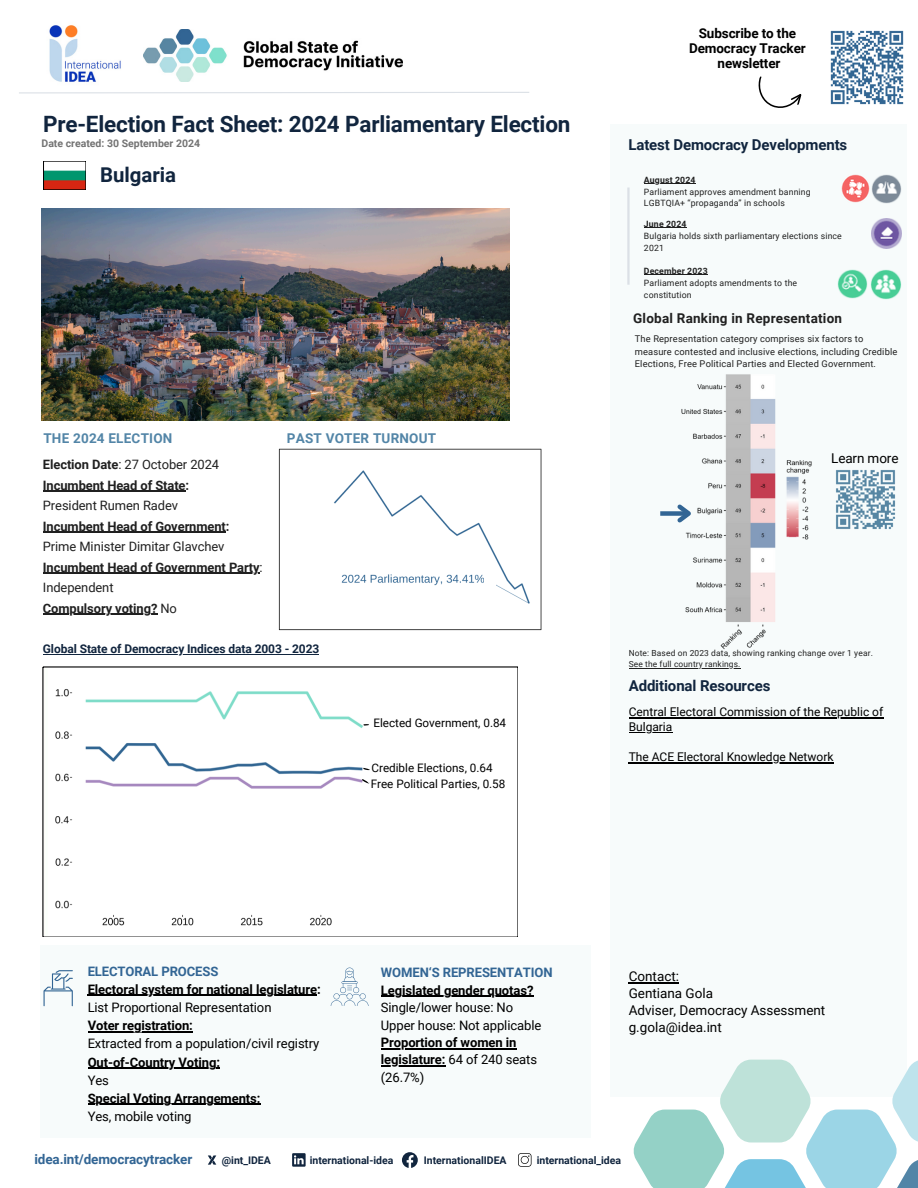
<style>
.page{position:relative;width:918px;height:1188px;background:#fff}
.page>*{position:absolute;margin:0;border:0;box-sizing:border-box;transform-origin:0 0}
.t1{font:700 22.5px "Roboto";letter-spacing:-.005em;color:#11253e}
.t2{font:700 20.4px "Roboto";color:#11253e}
.t3{font:700 15px "Roboto";letter-spacing:-.01em;color:#11253e}
.t4{font:13.5px/17px "Roboto";color:#000}
.t5{font:700 13.5px/14.7px "Roboto";letter-spacing:-.01em;color:#000;text-align:center}
.t6{font:700 13.5px "Roboto";letter-spacing:.015em;color:#5285a7}
.t7{font:700 13.5px "Roboto";letter-spacing:.015em;color:#202020}
.t8{font:700 13.5px "Roboto";letter-spacing:-.01em;color:#326594}
.t9{font:700 13.05px/18.1px "Roboto";letter-spacing:-.01em;color:#000}
.t10{font:13.05px/17.4px "Roboto";letter-spacing:-.005em;color:#000}
.t11{font:700 13.05px "Roboto";letter-spacing:-.01em;color:#326594}
.t12{font:12.9px/20.5px "Roboto";letter-spacing:-.005em;color:#202020}
.t13{font:700 12.9px/20.5px "Roboto";letter-spacing:-.005em;color:#202020}
.t14{font:12px "Roboto";color:#000}
.t15{font:700 12px "Roboto";letter-spacing:-.005em;color:#11253e}
.t16{font:11.7px "Roboto";color:#000}
.t17{font:700 10.5px "Roboto";color:#11253e}
.t18{font:700 10.5px "Roboto";color:#737373}
.t19{font:9.3px/12.5px "Roboto";letter-spacing:.015em;color:#202020}
.t20{font:8.7px/11.9px "Roboto";letter-spacing:.015em;color:#202020}
.t21{font:700 8.7px "Roboto";letter-spacing:.015em;color:#202020}
.t22{font:8.4px/11.2px "Roboto";letter-spacing:.015em;color:#202020}
.s1{font-weight:700}
.s2{font-weight:400}
</style>
<div class="page">
<div style="left:40px;top:945px;width:551px;height:193px;background:#f7fbfb"></div>
<img style="left:143px;top:30px;width:259px;height:52px">
<img style="left:49px;top:25px;width:72px;height:57px">
<svg style="left:19px;top:92px;width:510px;height:2px"></svg>
<div style="left:610px;top:124px;width:297px;height:972px;background:#f7fbfb"></div>
<img style="left:41px;top:209px;width:468px;height:211px">
<svg style="left:633px;top:1060px;width:285px;height:128px"></svg>
<svg style="left:758px;top:76px;width:44px;height:32px"></svg>
<img style="left:830px;top:30px;width:74px;height:75px">
<svg style="left:518px;top:1153px;width:13px;height:14px"></svg>
<svg style="left:402px;top:1152px;width:16px;height:16px"></svg>
<svg style="left:208px;top:1155px;width:8px;height:9px"></svg>
<svg style="left:292px;top:1153px;width:14px;height:14px"></svg>
<img style="left:44px;top:170px;width:42px;height:20px">
<svg style="left:331px;top:968px;width:37px;height:38px"></svg>
<svg style="left:44px;top:970px;width:29px;height:36px"></svg>
<hr style="left:627px;top:188px;width:3px;height:97px;background:#dbe0e6">
<img style="left:841px;top:175px;width:29px;height:28px">
<img style="left:43px;top:668px;width:475px;height:269px">
<img style="left:872px;top:219px;width:29px;height:29px">
<img style="left:872px;top:175px;width:29px;height:29px">
<img style="left:871px;top:269px;width:30px;height:31px">
<img style="left:838px;top:269px;width:29px;height:30px">
<img style="left:278px;top:448px;width:264px;height:183px">
<svg style="left:362px;top:779px;width:10px;height:7px"></svg>
<svg style="left:363px;top:768px;width:7px;height:2px"></svg>
<img style="left:660px;top:374px;width:152px;height:276px">
<img style="left:836px;top:470px;width:59px;height:59px">
<div style="left:484px;top:574px;width:12px;height:12px;background:#fff"></div>
<hr style="left:644px;top:183px;width:52px;height:1px;background:#202020">
<hr style="left:644px;top:227px;width:43px;height:1px;background:#202020">
<hr style="left:644px;top:275px;width:64px;height:1px;background:#202020">
<hr style="left:43px;top:491px;width:143px;height:1px;background:#202020">
<hr style="left:43px;top:532px;width:183px;height:1px;background:#202020">
<hr style="left:43px;top:573px;width:216px;height:1px;background:#202020">
<hr style="left:43px;top:614px;width:114px;height:1px;background:#202020">
<hr style="left:43px;top:654px;width:270px;height:1px;background:#11253e">
<hr style="left:629px;top:717px;width:255px;height:1px;background:#000">
<hr style="left:629px;top:732px;width:43px;height:1px;background:#000">
<hr style="left:629px;top:762px;width:205px;height:1px;background:#000">
<hr style="left:629px;top:982px;width:50px;height:1px;background:#000">
<hr style="left:88px;top:995px;width:229px;height:1px;background:#000">
<hr style="left:88px;top:1031px;width:101px;height:1px;background:#000">
<hr style="left:88px;top:1067px;width:128px;height:2px;background:#000">
<hr style="left:88px;top:1104px;width:172px;height:1px;background:#000">
<hr style="left:381px;top:996px;width:152px;height:1px;background:#000">
<hr style="left:381px;top:1048px;width:135px;height:1px;background:#000">
<hr style="left:381px;top:1065px;width:61px;height:2px;background:#000">
<hr style="left:629px;top:668px;width:112px;height:1px;background:#202020">
<p class="t1" style="left:43px;top:111px;width:529px">Pre-Election Fact Sheet: 2024 Parliamentary Election</p>
<p class="t18" style="left:42px;top:138px;width:160px">Date created: 30 September 2024</p>
<p class="t2" style="left:100px;top:163px;width:78px">Bulgaria</p>
<p class="t6" style="left:43px;top:431px;width:131px">THE 2024 ELECTION</p>
<p class="t6" style="left:287px;top:431px;width:151px">PAST VOTER TURNOUT</p>
<h1 class="t12" style="left:43px;top:455px;width:188px"><span class="s1">Election Date</span>: 27 October 2024<br><span class="s1">Incumbent Head of State:<br></span>President Rumen Radev<br><span class="s1">Incumbent Head of Government:<br></span>Prime Minister Dimitar Glavchev</h1>
<p class="t13" style="left:43px;top:557px;width:221px">Incumbent Head of Government Party<span class="s2">:<br>Independent</span></p>
<h5 class="t13" style="left:43px;top:598px;width:136px">Compulsory voting? <span class="s2">No</span></h5>
<h4 class="t15" style="left:43px;top:642px;width:278px">Global State of Democracy Indices data 2003 - 2023</h4>
<p class="t16" style="left:373px;top:716px;width:134px">Elected Government, 0.84</p>
<p class="t16" style="left:371px;top:761px;width:123px">Credible Elections, 0.64</p>
<p class="t16" style="left:371px;top:777px;width:136px">Free Political Parties, 0.58</p>
<h3 class="t5" style="left:689px;top:26px;width:118px">Subscribe to the<br>Democracy Tracker</h3>
<p class="t5" style="left:718px;top:56px;width:64px">newsletter</p>
<h6 class="t3" style="left:628px;top:136px;width:220px">Latest Democracy Developments</h6>
<h6 class="t21" style="left:644px;top:175px;width:53px">August 2024</h6>
<p class="t20" style="left:644px;top:186px;width:168px">Parliament approves amendment banning<br>LGBTQIA+ “propaganda” in schools</p>
<p class="t21" style="left:644px;top:219px;width:44px">June 2024</p>
<h2 class="t20" style="left:644px;top:230px;width:199px">Bulgaria holds sixth parliamentary elections since<br>2021</h2>
<p class="t21" style="left:644px;top:266px;width:65px">December 2023</p>
<p class="t20" style="left:644px;top:277px;width:155px">Parliament adopts amendments to the constitution</p>
<h6 class="t7" style="left:633px;top:310px;width:210px">Global Ranking in Representation</h6>
<p class="t19" style="left:635px;top:333px;width:264px">The Representation category comprises six factors to measure contested and inclusive elections, including Credible<br>Elections, Free Political Parties and Elected Government.</p>
<p class="t4" style="left:831px;top:450px;width:69px">Learn more</p>
<p class="t22" style="left:629px;top:648px;width:246px">Note: Based on 2023 data, showing ranking change over 1 year.<br>See the full country rankings.</p>
<p class="t3" style="left:629px;top:677px;width:143px">Additional Resources</p>
<p class="t14" style="left:629px;top:705px;width:256px">Central Electoral Commission of the Republic of</p>
<h2 class="t14" style="left:629px;top:720px;width:45px">Bulgaria</h2>
<p class="t14" style="left:629px;top:750px;width:206px">The ACE Electoral Knowledge Network</p>
<p class="t11" style="left:88px;top:963px;width:132px">ELECTORAL PROCESS</p>
<p class="t9" style="left:88px;top:980px;width:234px">Electoral system for national legislature:<br><span class="s2">List Proportional Representation</span></p>
<p class="t10" style="left:88px;top:1017px;width:233px;line-height:18.1px"><span class="s1">Voter registration:<br></span>Extracted from a population/civil registry</p>
<h5 class="t9" style="left:88px;top:1053px;width:134px">Out-of-Country Voting:<br><span class="s2">Yes</span></h5>
<p class="t9" style="left:88px;top:1089px;width:174px">Special Voting Arrangements:<br><span class="s2">Yes, mobile voting</span></p>
<p class="t11" style="left:381px;top:965px;width:173px">WOMEN‘S REPRESENTATION</p>
<p class="t10" style="left:381px;top:982px;width:162px"><span class="s1">Legislated gender quotas?<br></span>Single/lower house: No<br>Upper house: Not applicable</p>
<p class="t9" style="left:381px;top:1034px;width:158px;line-height:17.4px">Proportion of women in legislature: <span class="s2">64 of 240 seats (26.7%)</span></p>
<p class="t4" style="left:629px;top:968px;width:198px">Contact:<br>Gentiana Gola<br>Adviser, Democracy Assessment g.gola@idea.int</p>
<p class="t8" style="left:34px;top:1151px;width:159px">idea.int/democracytracker</p>
<h4 class="t17" style="left:222px;top:1154px;width:51px">@int_IDEA</h4>
<p class="t17" style="left:310px;top:1154px;width:85px">international-idea</p>
<h6 class="t17" style="left:424px;top:1154px;width:84px">InternationalIDEA</h6>
<p class="t17" style="left:537px;top:1154px;width:86px">international_idea</p>
</div>
